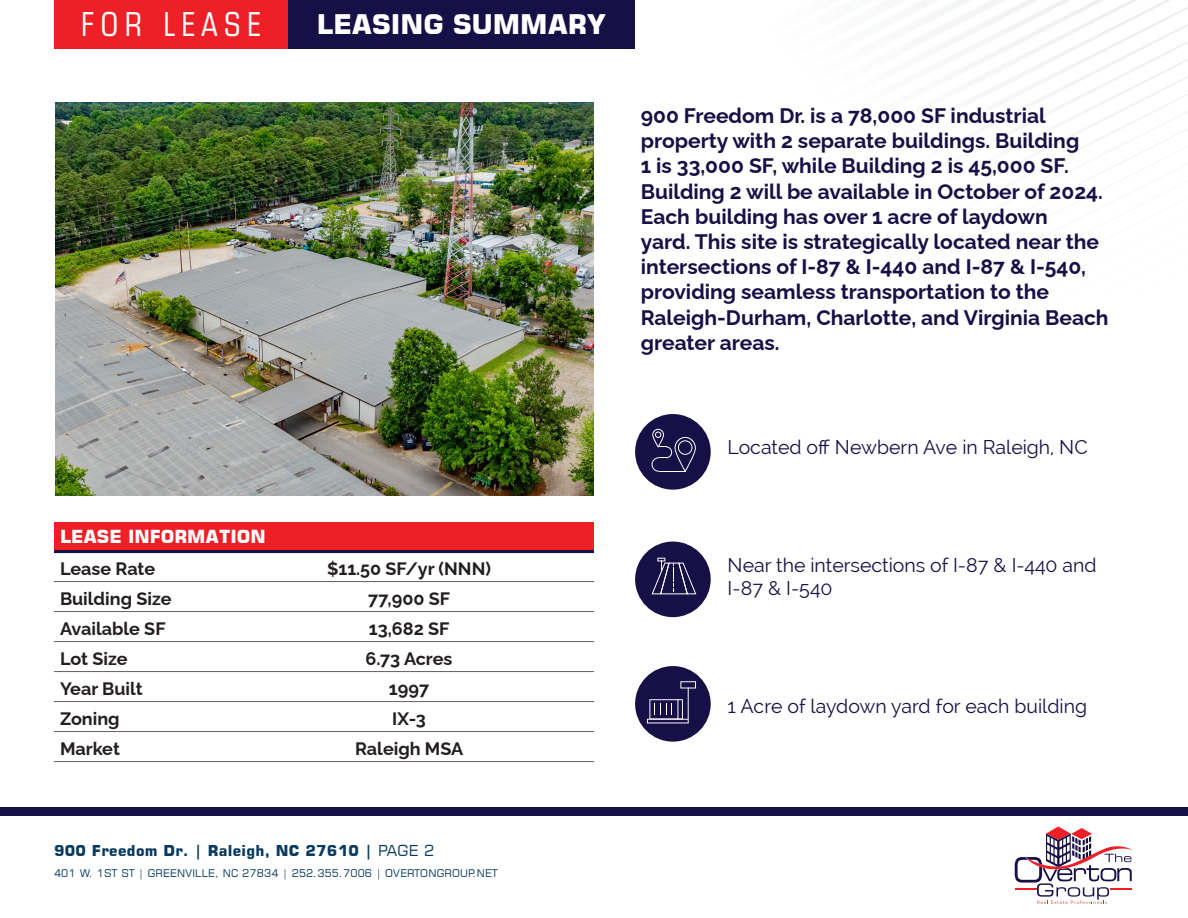
<style>
.page{position:relative;width:1188px;height:918px;background:#fff}
.page>*{position:absolute;margin:0;border:0;box-sizing:border-box;transform-origin:0 0}
.t1{font:condensed 33px "Square 721 BT";letter-spacing:.2em;color:#fff}
.Heading{font:700 27px "Square 721 BT";color:#fff}
.Page_Heading{font:700 21px/25.2px "Raleway";color:#171046}
.Page_Heading-2{font:19.5px/23.4px "Raleway";color:#171046}
.t2{font:700 18px "Raleway";color:#231f20}
.t3{font:700 18px "Square 721 BT";color:#fff}
.t4{font:700 15px "Square 721 BT";letter-spacing:.02em;color:#083a5f}
.t5{font:10.5px "Square 721 BT";letter-spacing:.02em;color:#083a5f}
.s1{font-weight:400}
</style>
<div class="page">
<svg style="left:1015px;top:826px;width:118px;height:78px"></svg>
<div style="left:0;top:807px;width:1188px;height:9px;background:#171046"></div>
<img style="left:55px;top:303px;width:539px;height:192px">
<div style="left:54px;top:522px;width:540px;height:30px;background:#ee2027"></div>
<svg style="left:54px;top:553px;width:540px;height:1px"></svg>
<hr style="left:54px;top:550px;width:170px;height:3px;background:#171046">
<hr style="left:224px;top:550px;width:370px;height:3px;background:#171046">
<hr style="left:54px;top:581px;width:170px;height:1px;background:#616160">
<hr style="left:224px;top:581px;width:370px;height:1px;background:#616160">
<hr style="left:54px;top:611px;width:170px;height:1px;background:#616160">
<hr style="left:224px;top:611px;width:370px;height:1px;background:#616160">
<hr style="left:54px;top:641px;width:170px;height:1px;background:#616160">
<hr style="left:224px;top:641px;width:370px;height:1px;background:#616160">
<hr style="left:54px;top:671px;width:170px;height:1px;background:#616160">
<hr style="left:224px;top:671px;width:370px;height:1px;background:#616160">
<hr style="left:54px;top:701px;width:170px;height:1px;background:#616160">
<hr style="left:224px;top:701px;width:370px;height:1px;background:#616160">
<hr style="left:54px;top:731px;width:170px;height:1px;background:#616160">
<hr style="left:224px;top:731px;width:370px;height:1px;background:#616160">
<hr style="left:54px;top:761px;width:170px;height:1px;background:#616160">
<hr style="left:224px;top:761px;width:370px;height:1px;background:#616160">
<div style="left:635px;top:666px;width:76px;height:76px;background:#171046;border-radius:50%"></div>
<div style="left:635px;top:414px;width:76px;height:76px;background:#171046;border-radius:50%"></div>
<svg style="left:652px;top:429px;width:44px;height:43px"></svg>
<div style="left:635px;top:542px;width:76px;height:75px;background:#171046;border-radius:50%"></div>
<svg style="left:652px;top:558px;width:44px;height:36px"></svg>
<svg style="left:647px;top:681px;width:49px;height:42px"></svg>
<svg style="left:288px;top:7px;width:900px;height:17px"></svg>
<svg style="left:288px;top:24px;width:900px;height:18px"></svg>
<svg style="left:54px;top:42px;width:1134px;height:17px"></svg>
<svg style="left:55px;top:94px;width:1133px;height:17px"></svg>
<img style="left:55px;top:111px;width:1133px;height:192px">
<img style="left:55px;top:129px;width:249px;height:174px">
<img style="left:305px;top:129px;width:883px;height:174px">
<img style="left:340px;top:146px;width:848px;height:157px">
<img style="left:375px;top:164px;width:813px;height:139px">
<img style="left:410px;top:181px;width:778px;height:122px">
<img style="left:445px;top:198px;width:743px;height:105px">
<img style="left:480px;top:216px;width:708px;height:87px">
<img style="left:55px;top:146px;width:214px;height:157px">
<svg style="left:515px;top:233px;width:673px;height:70px"></svg>
<svg style="left:1117px;top:266px;width:71px;height:37px"></svg>
<div style="left:54px;top:0;width:234px;height:48px;background:#ee2027"></div>
<h1 class="t1" style="left:81px;top:5px;width:181px">FOR LEASE</h1>
<p class="Heading" style="left:317px;top:8px;width:291px">LEASING SUMMARY</p>
<p class="t3" style="left:60px;top:526px;width:207px">LEASE INFORMATION</p>
<p class="t2" style="left:60px;top:555px;width:97px">Lease Rate</p>
<p class="t2" style="left:327px;top:555px;width:165px">$11.50 SF/yr (NNN)</p>
<p class="t2" style="left:60px;top:585px;width:113px">Building Size</p>
<p class="t2" style="left:368px;top:585px;width:83px">77,900 SF</p>
<p class="t2" style="left:60px;top:615px;width:107px">Available SF</p>
<p class="t2" style="left:369px;top:615px;width:82px">13,682 SF</p>
<p class="t2" style="left:60px;top:645px;width:69px">Lot Size</p>
<p class="t2" style="left:366px;top:645px;width:88px">6.73 Acres</p>
<p class="t2" style="left:60px;top:675px;width:84px">Year Built</p>
<p class="t2" style="left:389px;top:675px;width:42px">1997</p>
<p class="t2" style="left:60px;top:705px;width:61px">Zoning</p>
<p class="t2" style="left:392px;top:705px;width:35px">IX-3</p>
<p class="t2" style="left:60px;top:735px;width:61px">Market</p>
<p class="t2" style="left:355px;top:735px;width:110px">Raleigh MSA</p>
<p class="t4" style="left:54px;top:842px;width:382px">900 Freedom Dr. | Raleigh, NC 27610 | <span class="s1">PAGE 2</span></p>
<p class="t5" style="left:54px;top:866px;width:445px">401 W. 1ST ST | GREENVILLE, NC 27834 | 252.355.7006 | OVERTONGROUP.NET</p>
<p class="Page_Heading" style="left:641px;top:101px;width:469px">900 Freedom Dr. is a 78,000 SF industrial property with 2 separate buildings. Building<br>1 is 33,000 SF, while Building 2 is 45,000 SF.<br>Building 2 will be available in October of 2024.<br>Each building has over 1 acre of laydown<br>yard. This site is strategically located near the intersections of I-87 &amp; I-440 and I-87 &amp; I-540, providing seamless transportation to the Raleigh-Durham, Charlotte, and Virginia Beach greater areas.</p>
<p class="Page_Heading-2" style="left:728px;top:435px;width:362px">Located off Newbern Ave in Raleigh, NC</p>
<p class="Page_Heading-2" style="left:728px;top:553px;width:371px">Near the intersections of I-87 &amp; I-440 and<br>I-87 &amp; I-540</p>
<p class="Page_Heading-2" style="left:728px;top:695px;width:361px">1 Acre of laydown yard for each building</p>
</div>
